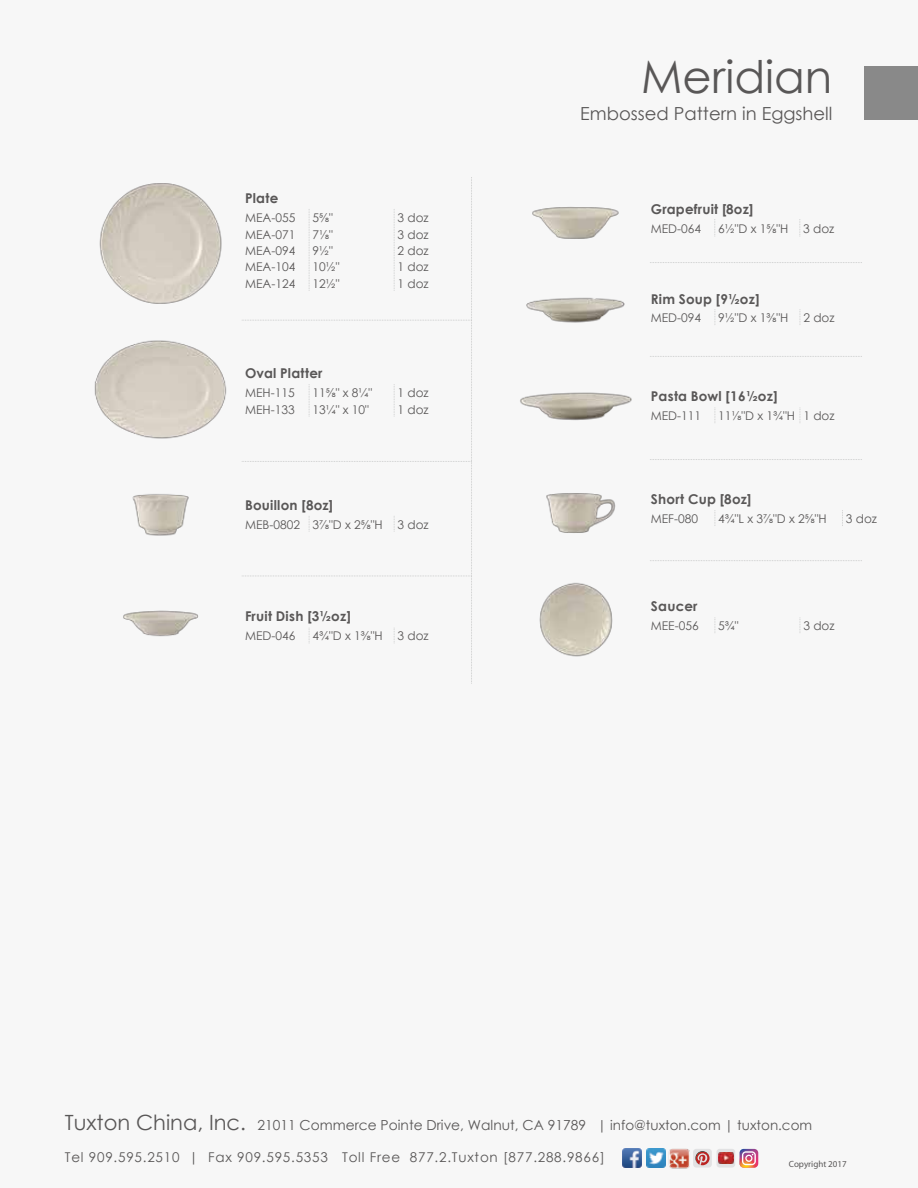
<style>
.page{position:relative;width:918px;height:1188px;background:#f7f7f7}
.page>*{position:absolute;margin:0;border:0;box-sizing:border-box;transform-origin:0 0}
.t1{font:45px "Century Gothic";color:#595757}
.t2{font:18px "Century Gothic";color:#595757}
.t3{font:13.8px "Century Gothic";color:#595757}
.t4{font:700 13.5px "Century Gothic";letter-spacing:.015em;color:#595757}
.t5{font:13.5px "Century Gothic";letter-spacing:.055em;color:#595757}
.t6{font:12px "Century Gothic";color:#595757}
.t7{font:9px "Myriad";color:#595757}
.s1{font-size:21px}
.s2{font-size:13.5px}
</style>
<div class="page">
<div style="left:864px;top:66px;width:54px;height:54px;background:#898989"></div>
<div style="left:716px;top:1149px;width:19px;height:19px;background:#e2e2e3;border-radius:3px"></div>
<svg style="left:740px;top:1149px;width:18px;height:19px"></svg>
<img style="left:646px;top:1149px;width:17px;height:19px">
<img style="left:718px;top:1153px;width:16px;height:11px">
<img style="left:623px;top:1149px;width:19px;height:19px">
<div style="left:693px;top:1149px;width:19px;height:19px;background:#e2e2e3;border-radius:3px"></div>
<svg style="left:695px;top:1151px;width:15px;height:14px"></svg>
<svg style="left:698px;top:1153px;width:10px;height:12px"></svg>
<img style="left:663px;top:1148px;width:33px;height:21px">
<svg style="left:661px;top:560px;width:201px;height:1px"></svg>
<svg style="left:661px;top:459px;width:201px;height:1px"></svg>
<svg style="left:651px;top:356px;width:211px;height:1px"></svg>
<svg style="left:660px;top:262px;width:202px;height:1px"></svg>
<svg style="left:714px;top:219px;width:1px;height:18px"></svg>
<svg style="left:799px;top:219px;width:1px;height:18px"></svg>
<svg style="left:242px;top:177px;width:230px;height:507px"></svg>
<svg style="left:842px;top:512px;width:1px;height:14px"></svg>
<img style="left:94px;top:340px;width:133px;height:99px">
<img style="left:99px;top:181px;width:144px;height:123px">
<img style="left:132px;top:494px;width:57px;height:42px">
<img style="left:123px;top:555px;width:126px;height:129px">
<img style="left:526px;top:297px;width:99px;height:26px">
<img style="left:520px;top:356px;width:131px;height:64px">
<img style="left:539px;top:582px;width:74px;height:75px">
<img style="left:546px;top:459px;width:115px;height:102px">
<img style="left:532px;top:207px;width:127px;height:56px">
<p class="t4" style="left:245px;top:188px;width:35px">Plate</p>
<p class="t6" style="left:245px;top:209px;width:52px">MEA-055</p>
<p class="t6" style="left:312px;top:209px;width:22px">5⅝"</p>
<p class="t6" style="left:398px;top:209px;width:33px">3 doz</p>
<p class="t6" style="left:245px;top:226px;width:52px">MEA-071</p>
<p class="t6" style="left:312px;top:226px;width:22px">7⅛"</p>
<p class="t6" style="left:398px;top:226px;width:33px">3 doz</p>
<p class="t6" style="left:245px;top:242px;width:52px">MEA-094</p>
<p class="t6" style="left:312px;top:242px;width:22px">9½"</p>
<p class="t6" style="left:398px;top:242px;width:33px">2 doz</p>
<p class="t6" style="left:245px;top:259px;width:52px">MEA-104</p>
<p class="t6" style="left:312px;top:259px;width:28px">10½"</p>
<p class="t6" style="left:398px;top:259px;width:33px">1 doz</p>
<p class="t6" style="left:245px;top:275px;width:52px">MEA-124</p>
<p class="t6" style="left:312px;top:275px;width:28px">12½"</p>
<p class="t6" style="left:398px;top:275px;width:33px">1 doz</p>
<p class="t4" style="left:245px;top:363px;width:79px">Oval Platter</p>
<p class="t6" style="left:245px;top:385px;width:51px">MEH-115</p>
<p class="t6" style="left:312px;top:385px;width:61px">11⅝" x 8¼"</p>
<p class="t6" style="left:398px;top:385px;width:33px">1 doz</p>
<p class="t6" style="left:245px;top:401px;width:51px">MEH-133</p>
<p class="t6" style="left:312px;top:401px;width:58px">13¼" x 10"</p>
<p class="t6" style="left:398px;top:401px;width:33px">1 doz</p>
<p class="t4" style="left:245px;top:495px;width:90px">Bouillon [8oz]</p>
<p class="t6" style="left:245px;top:516px;width:185px">MEB-0802 3⅞"D x 2⅝"H 3 doz</p>
<p class="t4" style="left:245px;top:606px;width:107px">Fruit Dish [3½oz]</p>
<p class="t6" style="left:245px;top:628px;width:52px">MED-046</p>
<p class="t6" style="left:312px;top:628px;width:118px">4¾"D x 1⅜"H 3 doz</p>
<h1 class="t1" style="left:641px;top:46px;width:193px">Meridian</h1>
<h2 class="t2" style="left:580px;top:101px;width:254px">Embossed Pattern in Eggshell</h2>
<p class="t4" style="left:651px;top:199px;width:104px">Grapefruit [8oz]</p>
<p class="t6" style="left:651px;top:221px;width:52px">MED-064</p>
<p class="t6" style="left:718px;top:221px;width:118px">6½"D x 1⅝"H 3 doz</p>
<p class="t4" style="left:651px;top:288px;width:110px">Rim Soup [9½oz]</p>
<p class="t6" style="left:651px;top:310px;width:52px">MED-094</p>
<p class="t6" style="left:718px;top:310px;width:118px">9½"D x 1⅜"H 2 doz</p>
<p class="t4" style="left:651px;top:386px;width:128px">Pasta Bowl [16½oz]</p>
<p class="t6" style="left:651px;top:408px;width:52px">MED-111</p>
<p class="t6" style="left:718px;top:408px;width:118px">11⅛"D x 1¾"H 1 doz</p>
<p class="t4" style="left:651px;top:489px;width:102px">Short Cup [8oz]</p>
<p class="t6" style="left:651px;top:511px;width:49px">MEF-080</p>
<p class="t6" style="left:718px;top:511px;width:110px">4¾"L x 3⅞"D x 2⅝"H</p>
<p class="t6" style="left:846px;top:511px;width:33px">3 doz</p>
<p class="t4" style="left:651px;top:596px;width:48px">Saucer</p>
<p class="t6" style="left:651px;top:617px;width:49px">MEE-056</p>
<p class="t6" style="left:718px;top:617px;width:22px">5¾"</p>
<p class="t6" style="left:803px;top:617px;width:33px">3 doz</p>
<p class="t3" style="left:65px;top:1116px;width:749px"><span class="s1">Tuxton China, Inc.</span> 21011 Commerce Pointe Drive, Walnut, CA 91789 <span class="s2">| info@tuxton.com | tuxton.com</span></p>
<p class="t5" style="left:65px;top:1148px;width:541px">Tel 909.595.2510 | Fax 909.595.5353 Toll Free 877.2.Tuxton [877.288.9866]</p>
<p class="t7" style="left:789px;top:1159px;width:59px">Copyright 2017</p>
</div>
